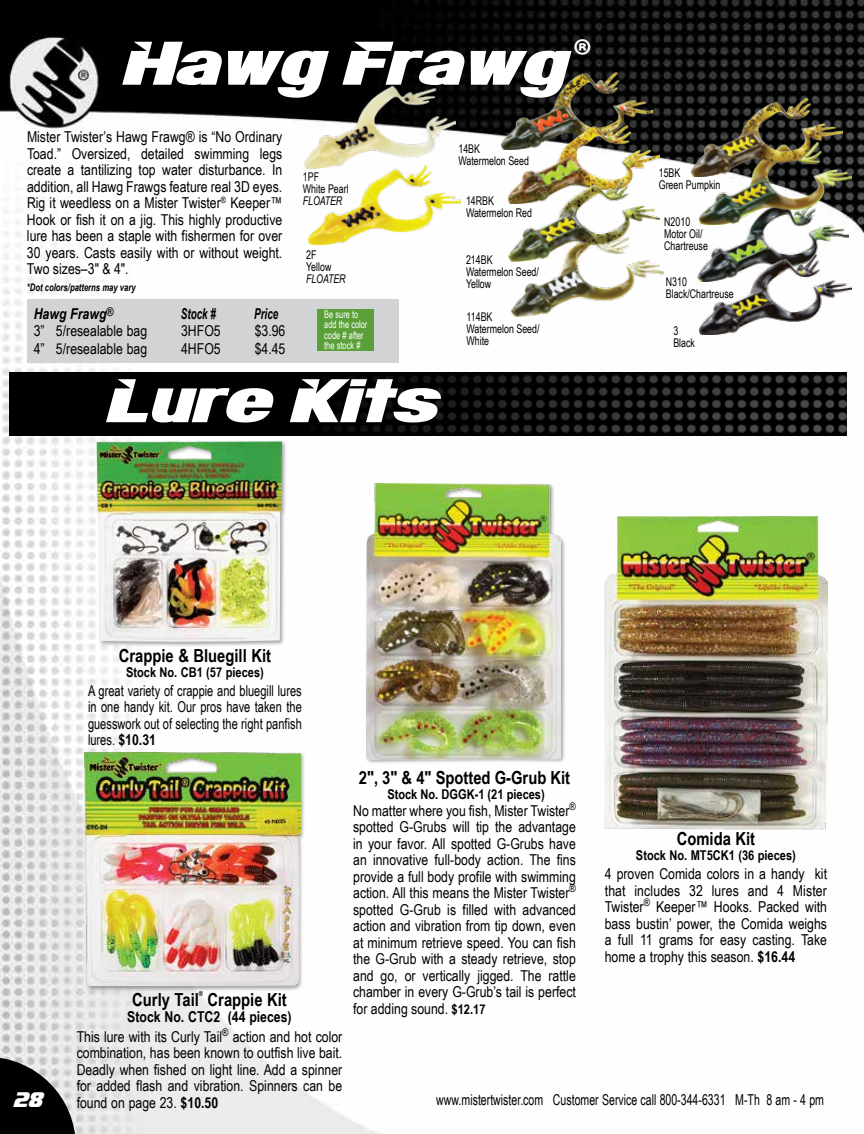
<style>
.page{position:relative;width:864px;height:1134px;background:#fff}
.page>*{position:absolute;margin:0;border:0;box-sizing:border-box;transform-origin:0 0}
.t1{font:61.5px "Infinite Justice";color:#fff}
.t2{font:21px "Infinite Justice";color:#fff}
.t3{font:700 18px "Arial Narrow";color:#000}
.t4{font:15px/16.5px "Arial Narrow";color:#000;text-align:justify}
.t5{font:15px/16.5px "Arial Narrow";color:#000;text-align:justify;scale:.9 1}
.t6{font:15px "Arial Narrow";color:#000;scale:.86 1}
.t7{font:italic 700 15px "Arial Narrow";color:#000;scale:.8 1}
.t8{font:italic 700 15px "Arial Narrow";color:#000}
.t9{font:700 13.5px "Arial Narrow";color:#000}
.t10{font:12px/12px "Arial Narrow";color:#000;scale:.9 1}
.t11{font:italic 12px "Arial Narrow";letter-spacing:-.01em;color:#000;scale:.9 1}
.t12{font:10.5px/10.5px "Arial Narrow";color:#fff;scale:.86 1}
.t13{font:italic 700 10.5px "Arial Narrow";color:#000;scale:.89 1}
.t14{font:700 7.05px "Arial Narrow";color:#000}
.s1{font-weight:700}
.s2{font-weight:700;font-size:13.5px}
</style>
<div class="page">
<img style="left:0;top:0;width:864px;height:1134px">
<img style="left:10px;top:373px;width:837px;height:63px">
<img style="left:697px;top:202px;width:151px;height:80px">
<img style="left:700px;top:143px;width:151px;height:82px">
<img style="left:309px;top:165px;width:151px;height:80px">
<img style="left:305px;top:86px;width:151px;height:83px">
<img style="left:700px;top:255px;width:151px;height:80px">
<div style="left:83px;top:751px;width:223px;height:241px;background:#000;opacity:.35"></div>
<img style="left:84px;top:753px;width:216px;height:233px">
<img style="left:605px;top:516px;width:223px;height:314px">
<img style="left:692px;top:98px;width:151px;height:78px">
<img style="left:502px;top:72px;width:151px;height:78px">
<img style="left:509px;top:125px;width:151px;height:54px">
<img style="left:512px;top:235px;width:151px;height:81px">
<img style="left:509px;top:179px;width:151px;height:83px">
<div style="left:95px;top:440px;width:193px;height:207px;background:#000;opacity:.35"></div>
<img style="left:97px;top:441px;width:185px;height:201px">
<div style="left:365px;top:483px;width:201px;height:281px;background:#000;opacity:.35"></div>
<img style="left:366px;top:484px;width:195px;height:275px">
<svg style="left:0;top:1057px;width:76px;height:77px;background:#414141"></svg>
<div style="left:27px;top:299px;width:372px;height:64px;background:#d1d3d4"></div>
<div style="left:317px;top:309px;width:57px;height:42px;background:#5a9f38"></div>
<h1 class="t1" style="left:120px;top:30px;width:474px">Hawg Frawg <sup>®</sup></h1>
<p class="t4" style="left:27px;top:128px;width:257px">Mister Twister’s Hawg Frawg® is “No Ordinary Toad.” Oversized, detailed swimming legs create a tantilizing top water disturbance. In addition, all Hawg Frawgs feature real 3D eyes.<br>Rig it weedless on a Mister Twister<sup>®</sup> Keeper™ Hook or fish it on a jig. This highly productive lure has been a staple with fishermen for over 30 years. Casts easily with or without weight.<br>Two sizes–3" &amp; 4".</p>
<p class="t13" style="left:27px;top:279px;width:124px">*Dot colors/patterns may vary</p>
<p class="t8" style="left:34px;top:303px;width:82px">Hawg Frawg<sup>®</sup></p>
<p class="t7" style="left:181px;top:303px;width:46px">Stock #</p>
<p class="t7" style="left:254px;top:303px;width:32px">Price</p>
<p class="t4" style="left:34px;top:322px;width:115px">3” 5/resealable bag</p>
<p class="t4" style="left:181px;top:322px;width:41px">3HFO5</p>
<p class="t4" style="left:255px;top:322px;width:32px">$3.96</p>
<p class="t4" style="left:34px;top:340px;width:115px">4” 5/resealable bag</p>
<p class="t4" style="left:181px;top:340px;width:41px">4HFO5</p>
<p class="t4" style="left:255px;top:340px;width:32px">$4.45</p>
<p class="t10" style="left:303px;top:170px;width:52px">1PF<br>White Pearl</p>
<p class="t11" style="left:303px;top:192px;width:45px">FLOATER</p>
<p class="t10" style="left:306px;top:248px;width:30px">2F<br>Yellow</p>
<p class="t11" style="left:306px;top:270px;width:45px">FLOATER</p>
<p class="t12" style="left:324px;top:309px;width:52px">Be sure to add the color code # after the stock #</p>
<h1 class="t1" style="left:104px;top:368px;width:334px">Lure Kits</h1>
<p class="t10" style="left:458px;top:142px;width:80px">14BK<br>Watermelon Seed</p>
<p class="t10" style="left:466px;top:195px;width:75px">14RBK<br>Watermelon Red</p>
<p class="t10" style="left:466px;top:254px;width:83px">214BK<br>Watermelon Seed/<br>Yellow</p>
<p class="t10" style="left:467px;top:310px;width:83px">114BK<br>Watermelon Seed/<br>White</p>
<p class="t10" style="left:659px;top:167px;width:70px">15BK<br>Green Pumpkin</p>
<p class="t10" style="left:664px;top:216px;width:50px">N2010<br>Motor Oil/<br>Chartreuse</p>
<p class="t10" style="left:666px;top:275px;width:77px">N310<br>Black/Chartreuse</p>
<p class="t10" style="left:673px;top:324px;width:26px">3<br>Black</p>
<p class="t3" style="left:119px;top:642px;width:154px">Crappie &amp; Bluegill Kit</p>
<p class="t9" style="left:126px;top:662px;width:139px">Stock No. CB1 (57 pieces)</p>
<p class="t5" style="left:88px;top:682px;width:239px">A great variety of crappie and bluegill lures in one handy kit. Our pros have taken the guesswork out of selecting the right panfish lures. <span class="s1">$10.31</span></p>
<p class="t3" style="left:359px;top:764px;width:213px">2", 3" &amp; 4" Spotted G-Grub Kit</p>
<p class="t9" style="left:387px;top:784px;width:159px">Stock No. DGGK-1 (21 pieces)</p>
<p class="t4" style="left:353px;top:802px;width:224px">No matter where you fish, Mister Twister<sup>® </sup>spotted G-Grubs will tip the advantage in your favor. All spotted G-Grubs have an innovative full-body action. The fins provide a full body profile with swimming action. All this means the Mister Twister<sup>® </sup>spotted G-Grub is filled with advanced action and vibration from tip down, even at minimum retrieve speed. You can fish the G-Grub with a steady retrieve, stop and go, or vertically jigged. The rattle chamber in every G-Grub’s tail is perfect for adding sound. <span class="s2">$12.17</span></p>
<p class="t3" style="left:677px;top:825px;width:80px">Comida Kit</p>
<p class="t9" style="left:636px;top:845px;width:161px">Stock No. MT5CK1 (36 pieces)</p>
<p class="t4" style="left:605px;top:865px;width:224px">4 proven Comida colors in a handy kit that includes 32 lures and 4 Mister Twister<sup>®</sup> Keeper™ Hooks. Packed with bass bustin’ power, the Comida weighs a full 11 grams for easy casting. Take home a trophy this season. <span class="s1">$16.44</span></p>
<p class="t3" style="left:132px;top:986px;width:68px">Curly Tail</p>
<p class="t14" style="left:199px;top:988px;width:6px">®</p>
<p class="t3" style="left:208px;top:986px;width:81px">Crappie Kit</p>
<p class="t4" style="left:77px;top:1007px;width:267px;line-height:19.2px;text-align:center"><span class="s1">Stock No. CTC2 (44 pieces)<br></span>This lure with its Curly Tail<sup>®</sup> action and hot color</p>
<p class="t4" style="left:77px;top:1044px;width:267px">combination, has been known to outfish live bait.<br>Deadly when fished on light line. Add a spinner for added flash and vibration. Spinners can be found on page 23. <span class="s1">$10.50</span></p>
<h2 class="t2" style="left:13px;top:1089px;width:31px">28</h2>
<p class="t6" style="left:436px;top:1089px;width:452px">www.mistertwister.com Customer Service call 800-344-6331 M-Th 8 am - 4 pm</p>
</div>
